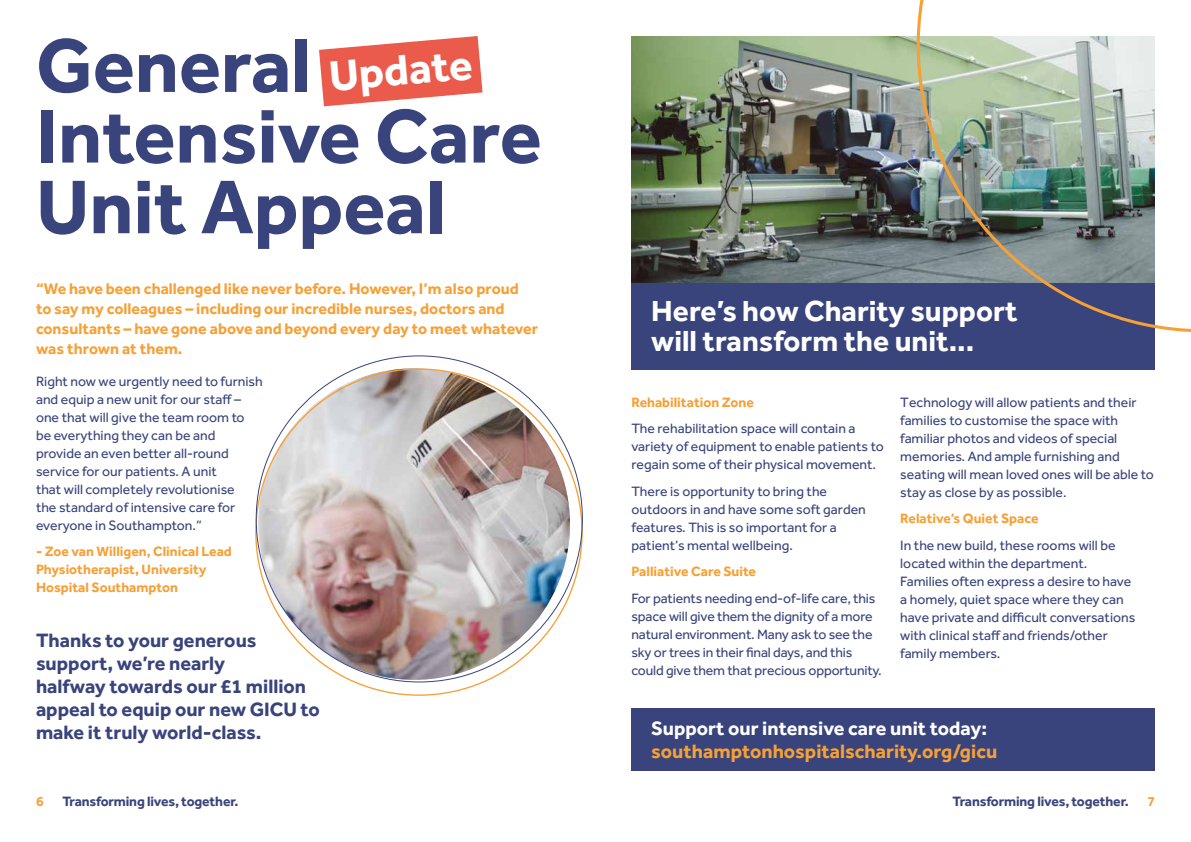
<style>
.page{position:relative;width:1191px;height:842px;background:#fff}
.page>*{position:absolute;margin:0;border:0;box-sizing:border-box;transform-origin:0 0}
.t1{font:700 78.5px/70.6px "Effra";color:#38447b}
.t2{font:700 44px "Effra";color:#fff}
.t3{font:700 30px/30px "Effra";color:#fff}
.t4{font:700 20px/23px "Effra";color:#38447b}
.t5{font:700 20px "Effra";color:#f6a036}
.t6{font:700 20px "Effra";color:#fff}
.t7{font:700 16px/20px "Effra";color:#f6a036}
.t8{font:14px/18px "Effra";color:#38447b}
.t9{font:700 14px/18px "Effra";color:#f6a036}
.t10{font:700 14px "Effra";letter-spacing:-.01em;color:#38447b}
</style>
<div class="page">
<img style="left:258px;top:368px;width:312px;height:312px;border-radius:156px">
<div style="left:631px;top:709px;width:524px;height:62px;background:#38447b"></div>
<svg style="left:319px;top:36px;width:163px;height:70px"></svg>
<img style="left:631px;top:36px;width:256px;height:247px">
<div style="left:631px;top:283px;width:524px;height:87px;background:#38447b"></div>
<img style="left:887px;top:0;width:304px;height:332px">
<h1 class="t1" style="left:36px;top:29px;width:507px">General<br>Intensive Care<br>Unit Appeal</h1>
<p class="t7" style="left:36px;top:278px;width:503px">“We have been challenged like never before. However, I’m also proud to say my colleagues – including our incredible nurses, doctors and consultants – have gone above and beyond every day to meet whatever was thrown at them.</p>
<p class="t8" style="left:36px;top:372px;width:228px">Right now we urgently need to furnish and equip a new unit for our staff – one that will give the team room to be everything they can be and provide an even better all-round service for our patients. A unit<br>that will completely revolutionise<br>the standard of intensive care for everyone in Southampton.”</p>
<p class="t9" style="left:36px;top:542px;width:197px">- Zoe van Willigen, Clinical Lead<br>Physiotherapist, University<br>Hospital Southampton</p>
<h2 class="t2" style="left:327px;top:50px;width:145px;rotate:-5deg">Update</h2>
<h3 class="t4" style="left:36px;top:628px;width:285px">Thanks to your generous support, we’re nearly<br>halfway towards our £1 million appeal to equip our new GICU to make it truly world-class.</h3>
<h3 class="t3" style="left:651px;top:296px;width:368px">Here’s how Charity support will transform the unit...</h3>
<p class="t9" style="left:631px;top:393px;width:124px">Rehabilitation Zone</p>
<p class="t8" style="left:631px;top:420px;width:254px">The rehabilitation space will contain a variety of equipment to enable patients to regain some of their physical movement.</p>
<p class="t8" style="left:631px;top:482px;width:236px">There is opportunity to bring the outdoors in and have some soft garden features. This is so important for a patient’s mental wellbeing.</p>
<p class="t9" style="left:631px;top:562px;width:126px">Palliative Care Suite</p>
<p class="t8" style="left:631px;top:589px;width:252px">For patients needing end-of-life care, this space will give them the dignity of a more natural environment. Many ask to see the sky or trees in their final days, and this could give them that precious opportunity.</p>
<p class="t8" style="left:900px;top:393px;width:255px">Technology will allow patients and their families to customise the space with familiar photos and videos of special memories. And ample furnishing and seating will mean loved ones will be able to stay as close by as possible.</p>
<p class="t9" style="left:900px;top:509px;width:140px">Relative’s Quiet Space</p>
<p class="t8" style="left:900px;top:536px;width:236px">In the new build, these rooms will be located within the department.<br>Families often express a desire to have a homely, quiet space where they can have private and difficult conversations with clinical staff and friends/other family members.</p>
<h3 class="t6" style="left:651px;top:716px;width:337px">Support our intensive care unit today:</h3>
<h3 class="t5" style="left:651px;top:739px;width:347px">southamptonhospitalscharity.org/gicu</h3>
<p class="t9" style="left:36px;top:792px;width:9px">6</p>
<p class="t10" style="left:62px;top:793px;width:178px">Transforming lives, together.</p>
<p class="t10" style="left:952px;top:793px;width:178px">Transforming lives, together.</p>
<p class="t9" style="left:1147px;top:792px;width:9px">7</p>
</div>
